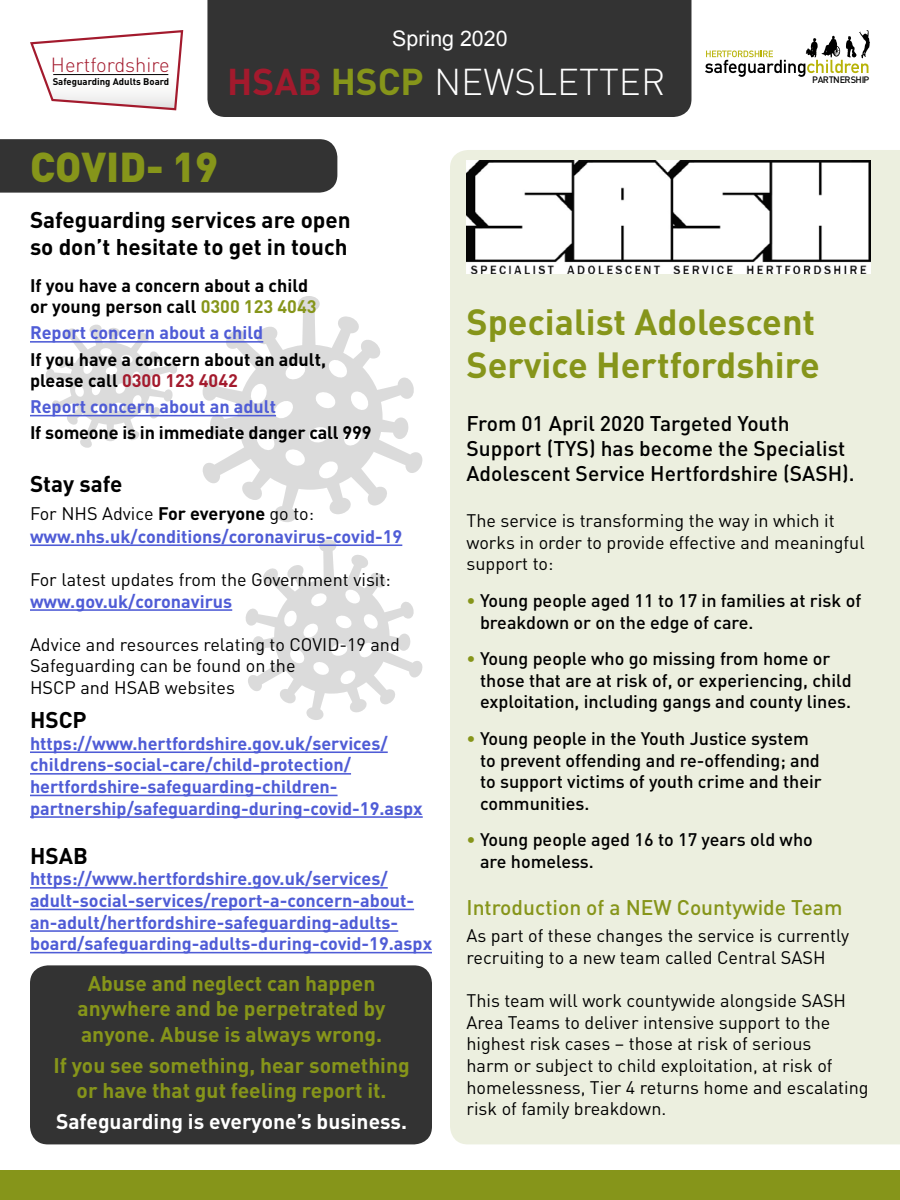
<style>
.page{position:relative;width:900px;height:1200px;background:#fff}
.page>*{position:absolute;margin:0;border:0;box-sizing:border-box;transform-origin:0 0}
.t1{font:900 41.25px "DIN";color:#86951a}
.t2{font:300 36.9px "DIN";color:#fff}
.t3{font:700 36px/43.2px "DIN";color:#86951a}
.t4{font:700 22.5px/27px "DIN";color:#000}
.t5{font:21.45px "Arial";color:#fff}
.t6{font:700 21px/25.2px "DIN";color:#86951a;text-align:center}
.t7{font:500 21px/25.2px "DIN";color:#000}
.t8{font:700 21px "DIN";color:#fff}
.t9{font:500 21px "DIN";color:#86951a}
.t10{font:300 20.25px "DIN";color:#a31a2d}
.t11{font:18px/21.6px "DIN";color:#000}
.t12{font:700 18px/21.6px "DIN";color:#4f5cd6}
.t13{font:500 18px/21.6px "DIN";color:#000}
.t14{font:700 18px/21.6px "DIN";color:#000}
.t15{font:700 9.6px "DIN";color:#000}
.t16{font:500 9.3px "DIN";letter-spacing:-.035em;color:#000}
.s1{font-weight:700;color:#a31a2d}
.s2{font-weight:700;color:#86951a}
.s3{color:#86951a}
.s4{color:#a31a2d}
.s5{font-weight:400;color:#000}
.s6{color:#000}
</style>
<div class="page">
<div style="left:450px;top:150px;width:450px;height:994px;background:#ecefdf"></div>
<div style="left:207px;top:0;width:484px;height:117px;background:#333"></div>
<div style="left:0;top:1170px;width:900px;height:30px;background:#86951a"></div>
<svg style="left:30px;top:30px;width:154px;height:81px"></svg>
<hr style="left:53px;top:74px;width:115px;height:1px;background:#000">
<svg style="left:705px;top:30px;width:165px;height:47px"></svg>
<svg style="left:202px;top:296px;width:221px;height:226px"></svg>
<svg style="left:350px;top:390px;width:19px;height:21px"></svg>
<svg style="left:256px;top:431px;width:20px;height:20px"></svg>
<svg style="left:315px;top:391px;width:22px;height:18px"></svg>
<svg style="left:284px;top:426px;width:79px;height:53px"></svg>
<svg style="left:328px;top:359px;width:20px;height:20px"></svg>
<svg style="left:250px;top:362px;width:56px;height:57px"></svg>
<svg style="left:45px;top:324px;width:132px;height:124px"></svg>
<svg style="left:245px;top:539px;width:178px;height:181px"></svg>
<img style="left:467px;top:160px;width:403px;height:114px">
<div style="left:0;top:139px;width:337px;height:54px;background:#333"></div>
<hr style="left:30px;top:341px;width:233px;height:2px;background:#4f5cd6">
<hr style="left:30px;top:415px;width:246px;height:1px;background:#4f5cd6">
<hr style="left:30px;top:544px;width:372px;height:2px;background:#4f5cd6">
<hr style="left:30px;top:609px;width:202px;height:2px;background:#4f5cd6">
<hr style="left:30px;top:751px;width:358px;height:2px;background:#4f5cd6">
<hr style="left:30px;top:773px;width:321px;height:2px;background:#4f5cd6">
<hr style="left:30px;top:795px;width:308px;height:1px;background:#4f5cd6">
<hr style="left:30px;top:816px;width:393px;height:2px;background:#4f5cd6">
<hr style="left:30px;top:887px;width:358px;height:2px;background:#4f5cd6">
<hr style="left:30px;top:909px;width:384px;height:1px;background:#4f5cd6">
<hr style="left:30px;top:930px;width:368px;height:2px;background:#4f5cd6">
<hr style="left:30px;top:952px;width:402px;height:1px;background:#4f5cd6">
<div style="left:30px;top:965px;width:402px;height:179px;background:#333;border-radius:18px"></div>
<p class="t5" style="left:392px;top:24px;width:117px">Spring 2020</p>
<p class="t10" style="left:51px;top:52px;width:120px">Hertfordshire</p>
<p class="t15" style="left:53px;top:75px;width:118px">Safeguarding Adults Board</p>
<p class="t16" style="left:812px;top:74px;width:59px">PARTNERSHIP</p>
<h2 class="t2" style="left:227px;top:59px;width:439px"><span class="s1">HSAB</span> <span class="s2">HSCP</span> NEWSLETTER</h2>
<h1 class="t1" style="left:30px;top:139px;width:190px">COVID- 19</h1>
<p class="t4" style="left:30px;top:206px;width:322px">Safeguarding services are open so don’t hesitate to get in touch</p>
<p class="t14" style="left:30px;top:274px;width:288px">If you have a concern about a child or young person call <span class="s3">0300 123 4043</span></p>
<p class="t12" style="left:30px;top:321px;width:235px">Report concern about a child</p>
<p class="t14" style="left:30px;top:347px;width:298px">If you have a concern about an adult, please call <span class="s4">0300 123 4042</span></p>
<p class="t12" style="left:30px;top:395px;width:248px">Report concern about an adult</p>
<p class="t14" style="left:30px;top:421px;width:343px">If someone is in immediate danger call 999</p>
<p class="t4" style="left:30px;top:470px;width:94px">Stay safe</p>
<p class="t12" style="left:30px;top:501px;width:374px;line-height:22.8px"><span class="s5">For NHS Advice</span> <span class="s6">For everyone</span> <span class="s5">go to: </span>www.nhs.uk/conditions/coronavirus-covid-19</p>
<p class="t11" style="left:30px;top:568px;width:362px">For latest updates from the Government visit:</p>
<p class="t12" style="left:30px;top:590px;width:204px">www.gov.uk/coronavirus</p>
<p class="t11" style="left:30px;top:633px;width:371px">Advice and resources relating to COVID-19 and<br>Safeguarding can be found on the<br>HSCP and HSAB websites</p>
<p class="t4" style="left:30px;top:706px;width:58px">HSCP</p>
<p class="t12" style="left:30px;top:732px;width:394px">https://www.hertfordshire.gov.uk/services/ childrens-social-care/child-protection/ hertfordshire-safeguarding-children&shy;partnership/safeguarding-during-covid-19.aspx</p>
<p class="t4" style="left:30px;top:841px;width:59px">HSAB</p>
<p class="t12" style="left:30px;top:867px;width:404px">https://www.hertfordshire.gov.uk/services/ adult-social-services/report-a-concern-about&shy;an-adult/hertfordshire-safeguarding-adults&shy;board/safeguarding-adults-during-covid-19.aspx</p>
<p class="t6" style="left:78px;top:970px;width:310px">Abuse and neglect can happen anywhere and be perpetrated by anyone. Abuse is always wrong.</p>
<p class="t6" style="left:53px;top:1052px;width:358px">If you see something, hear something or have that gut feeling report it.</p>
<p class="t8" style="left:56px;top:1108px;width:353px">Safeguarding is everyone’s business.</p>
<h3 class="t3" style="left:467px;top:299px;width:355px">Specialist Adolescent<br>Service Hertfordshire</h3>
<p class="t7" style="left:467px;top:410px;width:390px">From 01 April 2020 Targeted Youth<br>Support (TYS) has become the Specialist<br>Adolescent Service Hertfordshire (SASH).</p>
<p class="t11" style="left:466px;top:510px;width:400px">The service is transforming the way in which it works in order to provide effective and meaningful support to:</p>
<p class="t13" style="left:480px;top:589px;width:383px;text-indent:-14px"><span class="s3">•</span> Young people aged 11 to 17 in families at risk of breakdown or on the edge of care.</p>
<p class="t13" style="left:480px;top:647px;width:373px;text-indent:-14px"><span class="s3">•</span> Young people who go missing from home or those that are at risk of, or experiencing, child exploitation, including gangs and county lines.</p>
<p class="t13" style="left:480px;top:727px;width:343px;text-indent:-14px"><span class="s3">•</span> Young people in the Youth Justice system to prevent offending and re-offending; and to support victims of youth crime and their communities.</p>
<p class="t13" style="left:480px;top:828px;width:334px;text-indent:-14px"><span class="s3">•</span> Young people aged 16 to 17 years old who are homeless.</p>
<p class="t9" style="left:466px;top:894px;width:377px">Introduction of a NEW Countywide Team</p>
<p class="t11" style="left:466px;top:925px;width:384px">As part of these changes the service is currently recruiting to a new team called Central SASH</p>
<p class="t11" style="left:466px;top:990px;width:404px">This team will work countywide alongside SASH Area Teams to deliver intensive support to the highest risk cases – those at risk of serious<br>harm or subject to child exploitation, at risk of homelessness, Tier 4 returns home and escalating risk of family breakdown.</p>
</div>
